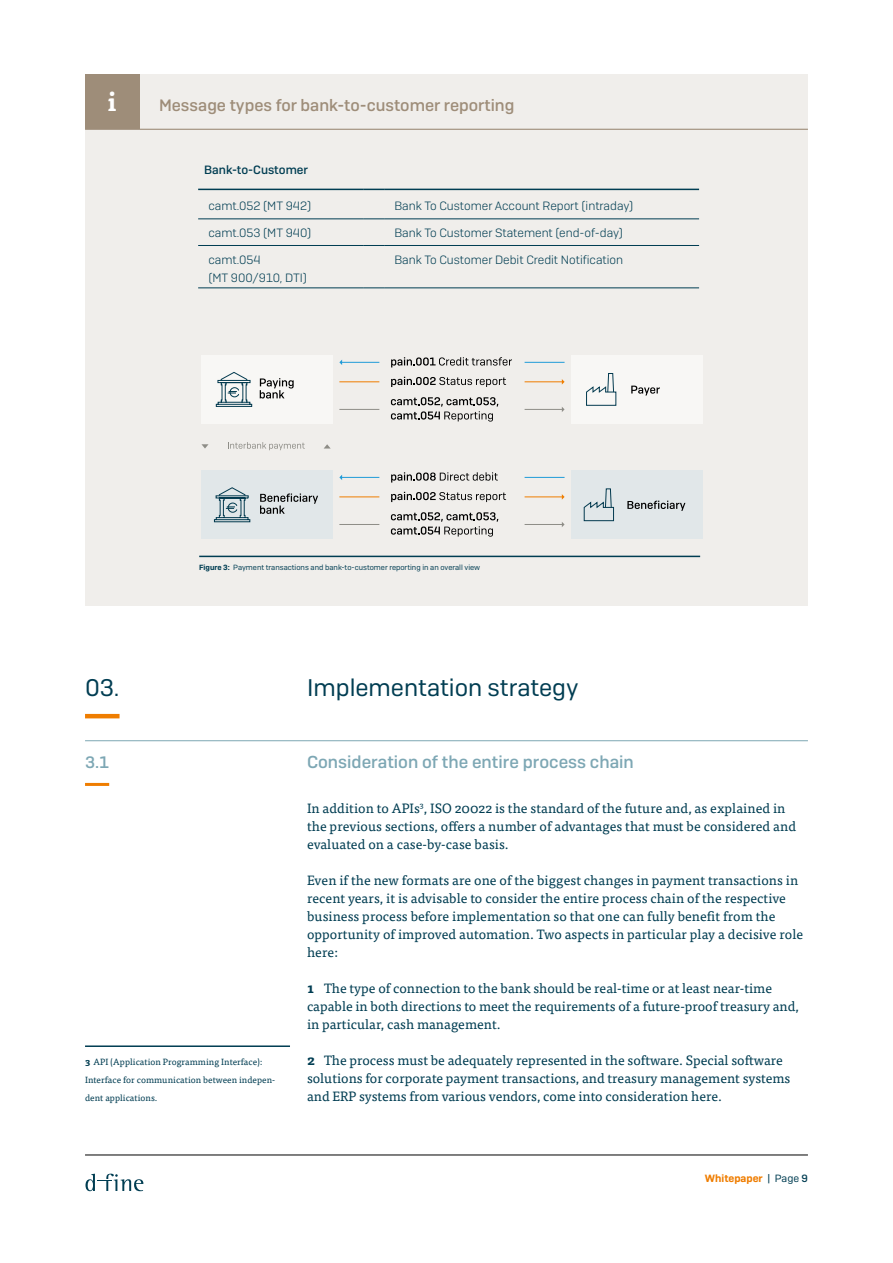
<style>
.page{position:relative;width:893px;height:1263px;background:#fff}
.page>*{position:absolute;margin:0;border:0;box-sizing:border-box;transform-origin:0 0}
.t1{font:700 25.5px "Tisa OT";color:#fff}
.t2{font:24px "Camber";color:#003d52}
.t3{font:500 17.25px "Camber";color:#7da7b4}
.t4{font:500 16.5px "Camber";color:#9e8d79}
.t5{font:500 16.5px "Camber";color:#7da7b4}
.t6{font:13.5px/18px "Tisa Pro";color:#003d52}
.t7{font:12px/18px "Camber Lg";color:#003d52}
.t8{font:500 12px "Camber";color:#003d52}
.t9{font:600 10.5px "Camber";color:#ef7d00}
.t10{font:9px/18px "Tisa Pro";letter-spacing:.005em;color:#003d52}
.t11{font:7.5px "Camber";color:#003d52}
.s1{font-weight:600}
.s2{font-weight:700}
.s3{font-family:"Tisa OT";font-weight:700}
.s4{font-weight:400;color:#003d52}
.s5{font-weight:500;color:#003d52}
</style>
<div class="page">
<hr style="left:85px;top:1155px;width:723px;height:1px;background:#000">
<svg style="left:85px;top:1174px;width:58px;height:17px"></svg>
<div style="left:85px;top:75px;width:723px;height:531px;background:#f0eeeb"></div>
<div style="left:85px;top:75px;width:54px;height:54px;background:#9e8d79"></div>
<hr style="left:85px;top:129px;width:723px;height:1px;background:#9e8d79">
<hr style="left:198px;top:218px;width:165px;height:1px;background:#003d52">
<svg style="left:363px;top:218px;width:21px;height:1px"></svg>
<hr style="left:384px;top:218px;width:315px;height:1px;background:#003d52">
<hr style="left:198px;top:245px;width:165px;height:1px;background:#003d52">
<svg style="left:363px;top:245px;width:21px;height:1px"></svg>
<hr style="left:384px;top:245px;width:315px;height:1px;background:#003d52">
<hr style="left:198px;top:287px;width:165px;height:1px;background:#003d52">
<svg style="left:363px;top:287px;width:21px;height:1px"></svg>
<hr style="left:384px;top:287px;width:315px;height:1px;background:#003d52">
<hr style="left:198px;top:189px;width:165px;height:1px;background:#003d52">
<svg style="left:363px;top:189px;width:21px;height:1px"></svg>
<hr style="left:384px;top:189px;width:315px;height:1px;background:#003d52">
<hr style="left:199px;top:556px;width:501px;height:1px;background:#003d52">
<hr style="left:307px;top:740px;width:501px;height:1px;background:#7da7b4">
<hr style="left:85px;top:714px;width:35px;height:4px;background:#ef7d00">
<hr style="left:85px;top:740px;width:222px;height:1px;background:#7da7b4">
<hr style="left:85px;top:783px;width:24px;height:3px;background:#ef7d00">
<hr style="left:85px;top:1045px;width:205px;height:2px;background:#003d52">
<div style="left:201px;top:355px;width:132px;height:68px;background:#f8f7f5"></div>
<div style="left:571px;top:355px;width:131px;height:68px;background:#f8f7f5"></div>
<svg style="left:260px;top:378px;width:34px;height:20px"></svg>
<hr style="left:525px;top:381px;width:37px;height:1px;background:#ef7d00">
<svg style="left:562px;top:379px;width:3px;height:6px"></svg>
<hr style="left:339px;top:381px;width:40px;height:1px;background:#ef7d00">
<hr style="left:342px;top:362px;width:37px;height:1px;background:#209bd8">
<hr style="left:525px;top:362px;width:40px;height:1px;background:#209bd8">
<svg style="left:391px;top:357px;width:121px;height:10px"></svg>
<svg style="left:391px;top:377px;width:115px;height:10px"></svg>
<hr style="left:525px;top:409px;width:37px;height:1px;background:#8e8d87">
<hr style="left:339px;top:409px;width:40px;height:1px;background:#8e8d87">
<svg style="left:391px;top:397px;width:107px;height:25px"></svg>
<hr style="left:525px;top:496px;width:37px;height:1px;background:#ef7d00">
<svg style="left:562px;top:494px;width:3px;height:6px"></svg>
<hr style="left:339px;top:496px;width:40px;height:1px;background:#ef7d00">
<hr style="left:342px;top:477px;width:37px;height:1px;background:#209bd8">
<hr style="left:525px;top:477px;width:40px;height:1px;background:#209bd8">
<svg style="left:391px;top:472px;width:107px;height:11px"></svg>
<svg style="left:391px;top:492px;width:115px;height:10px"></svg>
<hr style="left:525px;top:524px;width:37px;height:1px;background:#8e8d87">
<hr style="left:339px;top:524px;width:40px;height:1px;background:#8e8d87">
<svg style="left:391px;top:512px;width:107px;height:25px"></svg>
<div style="left:201px;top:471px;width:132px;height:68px;background:#e1e7e9"></div>
<svg style="left:260px;top:493px;width:58px;height:21px"></svg>
<svg style="left:216px;top:372px;width:36px;height:35px"></svg>
<svg style="left:214px;top:487px;width:36px;height:35px"></svg>
<div style="left:571px;top:471px;width:131px;height:68px;background:#e1e7e9"></div>
<svg style="left:627px;top:501px;width:58px;height:10px"></svg>
<svg style="left:584px;top:488px;width:30px;height:33px"></svg>
<svg style="left:631px;top:386px;width:29px;height:9px"></svg>
<svg style="left:586px;top:373px;width:30px;height:33px"></svg>
<svg style="left:228px;top:442px;width:77px;height:8px"></svg>
<svg style="left:201px;top:444px;width:8px;height:4px"></svg>
<svg style="left:324px;top:444px;width:6px;height:4px"></svg>
<h1 class="t1" style="left:108px;top:86px;width:10px">i</h1>
<p class="t4" style="left:159px;top:95px;width:357px">Message types for bank-to-customer reporting</p>
<p class="t8" style="left:204px;top:162px;width:105px">Bank-to-Customer</p>
<p class="t7" style="left:208px;top:196px;width:105px">camt.052 (MT 942)</p>
<p class="t7" style="left:394px;top:196px;width:240px">Bank To Customer Account Report (intraday)</p>
<p class="t7" style="left:208px;top:223px;width:105px">camt.053 (MT 940)</p>
<p class="t7" style="left:394px;top:223px;width:230px">Bank To Customer Statement (end-of-day)</p>
<p class="t7" style="left:208px;top:250px;width:100px">camt.054<br>(MT 900/910, DTI)</p>
<p class="t7" style="left:394px;top:250px;width:230px">Bank To Customer Debit Credit Notification</p>
<h2 class="t2" style="left:85px;top:673px;width:36px">03.</h2>
<p class="t11" style="left:199px;top:563px;width:282px"><span class="s1">Figure 3:</span> Payment transactions and bank-to-customer reporting in an overall view</p>
<h2 class="t2" style="left:307px;top:673px;width:273px">Implementation strategy</h2>
<p class="t5" style="left:85px;top:752px;width:26px">3.1</p>
<p class="t10" style="left:85px;top:1052px;width:192px"><span class="s2">3</span> API (Application Programming Interface):<br>Interface for communication between indepen&shy;dent applications.</p>
<p class="t3" style="left:307px;top:751px;width:328px">Consideration of the entire process chain</p>
<p class="t6" style="left:307px;top:798px;width:491px">In addition to APIs<sup>3</sup>, ISO 20022 is the standard of the future and, as explained in the previous sections, offers a number of advantages that must be considered and evaluated on a case-by-case basis.</p>
<p class="t6" style="left:307px;top:870px;width:498px">Even if the new formats are one of the biggest changes in payment transactions in recent years, it is advisable to consider the entire process chain of the respective business process before implementation so that one can fully benefit from the opportunity of improved automation. Two aspects in particular play a decisive role here:</p>
<p class="t6" style="left:307px;top:978px;width:493px"><span class="s3">1</span> The type of connection to the bank should be real-time or at least near-time capable in both directions to meet the requirements of a future-proof treasury and, in particular, cash management.</p>
<p class="t6" style="left:307px;top:1050px;width:485px"><span class="s3">2</span> The process must be adequately represented in the software. Special software solutions for corporate payment transactions, and treasury management systems and ERP systems from various vendors, come into consideration here.</p>
<p class="t9" style="left:705px;top:1172px;width:105px">Whitepaper <span class="s4">| Page</span> <span class="s5">9</span></p>
</div>
